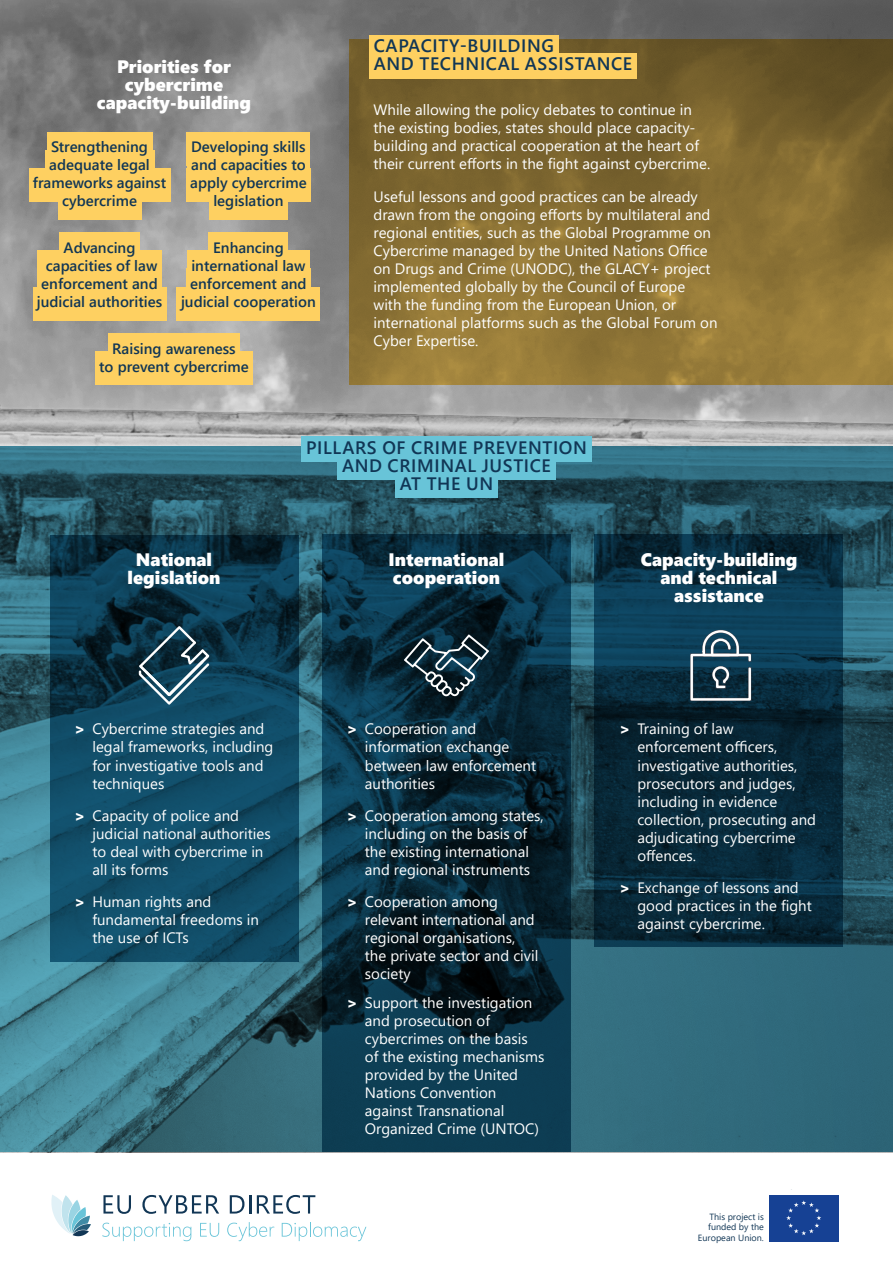
<style>
.page{position:relative;width:893px;height:1263px;background:#fff}
.page>*{position:absolute;margin:0;border:0;box-sizing:border-box;transform-origin:0 0}
.header_2{font:600 18px "Segoe UI";letter-spacing:.035em;color:#113655}
.header_3_white{font:18px/18px "Segoe UI Black";color:#fff;text-align:center}
.header_3{font:18px/18px "Segoe UI Black";color:#fff;text-align:center}
.body{font:15px/18px "Segoe UI";color:#fff}
.body_box_highlight{font:600 15px "Segoe UI";color:#113655}
.body-2{font:9px/10.8px "Segoe UI";color:#113655;text-align:right}
.s1{font-family:"Segoe UI Black"}
</style>
<div class="page">
<img style="left:0;top:0;width:893px;height:1152px">
<svg style="left:102px;top:1222px;width:89px;height:19px"></svg>
<svg style="left:200px;top:1223px;width:19px;height:14px"></svg>
<svg style="left:227px;top:1222px;width:47px;height:19px"></svg>
<svg style="left:282px;top:1222px;width:84px;height:19px"></svg>
<svg style="left:103px;top:1195px;width:28px;height:19px"></svg>
<svg style="left:142px;top:1195px;width:77px;height:19px"></svg>
<svg style="left:230px;top:1195px;width:21px;height:18px"></svg>
<svg style="left:257px;top:1195px;width:58px;height:19px"></svg>
<svg style="left:51px;top:1195px;width:40px;height:41px"></svg>
<div style="left:769px;top:1195px;width:69px;height:46px;background:#164194"></div>
<svg style="left:786px;top:1200px;width:35px;height:35px"></svg>
<svg style="left:349px;top:39px;width:544px;height:346px;background:#846c32"></svg>
<div style="left:369px;top:35px;width:190px;height:25px;background:#fed061"></div>
<div style="left:369px;top:53px;width:268px;height:25px;background:#fed061"></div>
<div style="left:301px;top:436px;width:291px;height:26px;background:#68c4d8"></div>
<div style="left:337px;top:454px;width:219px;height:26px;background:#68c4d8"></div>
<div style="left:395px;top:472px;width:103px;height:26px;background:#68c4d8"></div>
<div style="left:47px;top:132px;width:105px;height:33px;background:#fed061"></div>
<div style="left:45px;top:150px;width:109px;height:33px;background:#fed061"></div>
<div style="left:29px;top:168px;width:141px;height:33px;background:#fed061"></div>
<div style="left:58px;top:186px;width:83px;height:33px;background:#fed061"></div>
<div style="left:187px;top:132px;width:123px;height:33px;background:#fed061"></div>
<div style="left:187px;top:150px;width:123px;height:33px;background:#fed061"></div>
<div style="left:186px;top:168px;width:125px;height:33px;background:#fed061"></div>
<div style="left:209px;top:186px;width:79px;height:33px;background:#fed061"></div>
<div style="left:59px;top:233px;width:81px;height:33px;background:#fed061"></div>
<div style="left:37px;top:251px;width:125px;height:33px;background:#fed061"></div>
<div style="left:37px;top:269px;width:125px;height:33px;background:#fed061"></div>
<div style="left:33px;top:287px;width:134px;height:33px;background:#fed061"></div>
<div style="left:209px;top:233px;width:79px;height:33px;background:#fed061"></div>
<div style="left:187px;top:251px;width:123px;height:33px;background:#fed061"></div>
<div style="left:186px;top:269px;width:125px;height:33px;background:#fed061"></div>
<div style="left:177px;top:287px;width:143px;height:33px;background:#fed061"></div>
<div style="left:108px;top:334px;width:132px;height:33px;background:#fed061"></div>
<div style="left:95px;top:352px;width:158px;height:33px;background:#fed061"></div>
<svg style="left:50px;top:535px;width:248px;height:426px;background:#0e445c"></svg>
<svg style="left:137px;top:625px;width:74px;height:81px;background:#2e5567"></svg>
<svg style="left:595px;top:535px;width:248px;height:412px;background:#082d3f"></svg>
<svg style="left:689px;top:628px;width:64px;height:74px;background:#3a5b6d"></svg>
<svg style="left:322px;top:535px;width:249px;height:617px;background:#092e3f"></svg>
<svg style="left:404px;top:634px;width:85px;height:62px;background:#2d4652"></svg>
<p class="header_3" style="left:117px;top:56px;width:115px">Priorities for cybercrime</p>
<p class="header_3" style="left:97px;top:92px;width:156px">capacity-building</p>
<p class="body_box_highlight" style="left:51px;top:133px;width:98px">Strengthening</p>
<p class="body_box_highlight" style="left:49px;top:151px;width:102px">adequate legal</p>
<p class="body_box_highlight" style="left:33px;top:169px;width:135px">frameworks against</p>
<p class="body_box_highlight" style="left:62px;top:187px;width:76px">cybercrime</p>
<p class="body_box_highlight" style="left:191px;top:133px;width:116px">Developing skills</p>
<p class="body_box_highlight" style="left:191px;top:151px;width:116px">and capacities to</p>
<p class="body_box_highlight" style="left:190px;top:169px;width:118px">apply cybercrime</p>
<p class="body_box_highlight" style="left:213px;top:187px;width:72px">legislation</p>
<p class="body_box_highlight" style="left:64px;top:234px;width:73px">Advancing</p>
<p class="body_box_highlight" style="left:46px;top:252px;width:113px">capacities of law</p>
<p class="body_box_highlight" style="left:41px;top:270px;width:118px">enforcement and</p>
<p class="body_box_highlight" style="left:37px;top:288px;width:127px">judicial authorities</p>
<p class="body_box_highlight" style="left:213px;top:234px;width:72px">Enhancing</p>
<p class="body_box_highlight" style="left:191px;top:252px;width:116px">international law</p>
<p class="body_box_highlight" style="left:190px;top:270px;width:118px">enforcement and</p>
<p class="body_box_highlight" style="left:181px;top:288px;width:136px">judicial cooperation</p>
<p class="body_box_highlight" style="left:112px;top:335px;width:125px">Raising awareness</p>
<p class="body_box_highlight" style="left:99px;top:353px;width:151px">to prevent cybercrime</p>
<p class="header_2" style="left:374px;top:29px;width:182px">CAPACITY-BUILDING</p>
<p class="header_2" style="left:374px;top:47px;width:260px">AND TECHNICAL ASSISTANCE</p>
<p class="body" style="left:373px;top:100px;width:338px">While allowing the policy debates to continue in the existing bodies, states should place capacity&shy;building and practical cooperation at the heart of their current efforts in the fight against cybercrime.</p>
<p class="body" style="left:373px;top:186px;width:346px">Useful lessons and good practices can be already drawn from the ongoing efforts by multilateral and regional entities, such as the Global Programme on Cybercrime managed by the United Nations Office on Drugs and Crime (UNODC), the GLACY+ project implemented globally by the Council of Europe<br>with the funding from the European Union, or international platforms such as the Global Forum on Cyber Expertise.</p>
<p class="header_3_white" style="left:128px;top:549px;width:94px">National legislation</p>
<p class="header_2" style="left:306px;top:430px;width:282px">PILLARS OF CRIME PREVENTION</p>
<p class="header_2" style="left:342px;top:448px;width:210px">AND CRIMINAL JUSTICE</p>
<p class="header_2" style="left:400px;top:466px;width:95px">AT THE UN</p>
<p class="header_3_white" style="left:389px;top:549px;width:117px;text-align:left">International cooperation</p>
<p class="header_3_white" style="left:641px;top:549px;width:158px">Capacity-building</p>
<p class="header_3_white" style="left:660px;top:567px;width:118px">and technical</p>
<p class="header_3_white" style="left:674px;top:585px;width:91px">assistance</p>
<p class="body" style="left:92px;top:719px;width:182px;text-indent:-18px"><span class="s1">&gt;</span> Cybercrime strategies and legal frameworks, including for investigative tools and techniques</p>
<p class="body" style="left:92px;top:805px;width:180px;text-indent:-18px"><span class="s1">&gt;</span> Capacity of police and judicial national authorities to deal with cybercrime in all its forms</p>
<p class="body" style="left:92px;top:892px;width:168px;text-indent:-18px"><span class="s1">&gt;</span> Human rights and fundamental freedoms in the use of ICTs</p>
<p class="body" style="left:365px;top:719px;width:173px;text-indent:-18px"><span class="s1">&gt;</span> Cooperation and information exchange between law enforcement authorities</p>
<p class="body" style="left:347px;top:805px;width:198px;text-align:center"><span class="s1">&gt;</span> Cooperation among states, including on the basis of<br>the existing international<br>and regional instruments</p>
<p class="body" style="left:365px;top:892px;width:175px;text-indent:-18px"><span class="s1">&gt;</span> Cooperation among relevant international and regional organisations, the private sector and civil society</p>
<p class="body" style="left:365px;top:992px;width:181px;text-indent:-18px"><span class="s1">&gt;</span> Support the investigation and prosecution of cybercrimes on the basis of the existing mechanisms provided by the United<br>Nations Convention against Transnational<br>Organized Crime (UNTOC)</p>
<p class="body" style="left:637px;top:719px;width:180px;text-indent:-18px"><span class="s1">&gt;</span> Training of law enforcement officers, investigative authorities, prosecutors and judges, including in evidence collection, prosecuting and adjudicating cybercrime offences.</p>
<p class="body" style="left:637px;top:877px;width:176px;text-indent:-18px"><span class="s1">&gt;</span> Exchange of lessons and good practices in the fight against cybercrime.</p>
<p class="body-2" style="left:698px;top:1210px;width:67px">This project is funded by the<br>European Union.</p>
</div>
